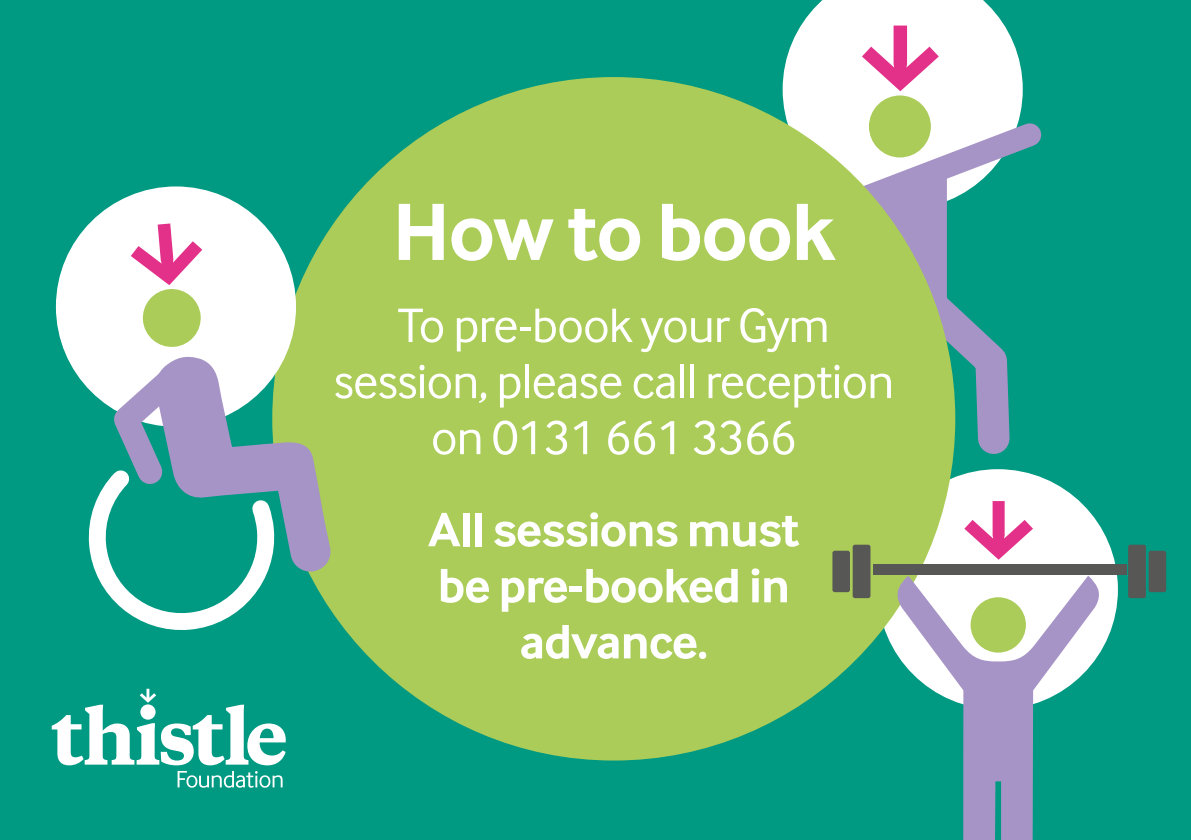
<style>
.page{position:relative;width:1191px;height:840px;background:#fff}
.page>*{position:absolute;margin:0;border:0;box-sizing:border-box;transform-origin:0 0}
.t1{font:700 84px "Inter Face";letter-spacing:-.02em;color:#fff}
.t2{font:50px/56px "Inter Face";letter-spacing:-.02em;color:#fff;text-align:center}
.t3{font:700 50px/56px "Inter Face";letter-spacing:-.02em;color:#fff;text-align:center}
</style>
<div class="page">
<div style="left:0;top:0;width:1191px;height:839px;background:#009982"></div>
<svg style="left:782px;top:0;width:240px;height:105px;background:#e1f3f0"></svg>
<div style="left:878px;top:469px;width:240px;height:240px;background:#fff;border-radius:50%"></div>
<div style="left:869px;top:95px;width:62px;height:62px;background:#abcc58;border-radius:50%"></div>
<svg style="left:862px;top:26px;width:76px;height:65px;background:#f4b2d3"></svg>
<svg style="left:757px;top:105px;width:285px;height:146px"></svg>
<svg style="left:911px;top:251px;width:115px;height:230px"></svg>
<div style="left:272px;top:77px;width:683px;height:683px;background:#abcc58;border-radius:50%"></div>
<div style="left:56px;top:186px;width:240px;height:240px;background:#fff;border-radius:50%"></div>
<svg style="left:77px;top:223px;width:255px;height:407px"></svg>
<svg style="left:52px;top:688px;width:234px;height:99px"></svg>
<svg style="left:964px;top:501px;width:69px;height:58px"></svg>
<div style="left:873px;top:564px;width:253px;height:10px;background:#575756"></div>
<div style="left:852px;top:544px;width:18px;height:53px;background:#575756;border-radius:2px"></div>
<div style="left:832px;top:550px;width:18px;height:42px;background:#575756;border-radius:2px"></div>
<div style="left:1128px;top:544px;width:18px;height:53px;background:#575756;border-radius:2px"></div>
<div style="left:1148px;top:550px;width:18px;height:42px;background:#575756;border-radius:2px"></div>
<svg style="left:896px;top:575px;width:204px;height:264px"></svg>
<h1 class="t1" style="left:392px;top:183px;width:444px">How to book</h1>
<p class="t2" style="left:333px;top:297px;width:562px">To pre-book your Gym session, please call reception on 0131 661 3366</p>
<p class="t3" style="left:428px;top:501px;width:373px">All sessions must be pre-booked in advance.</p>
</div>
